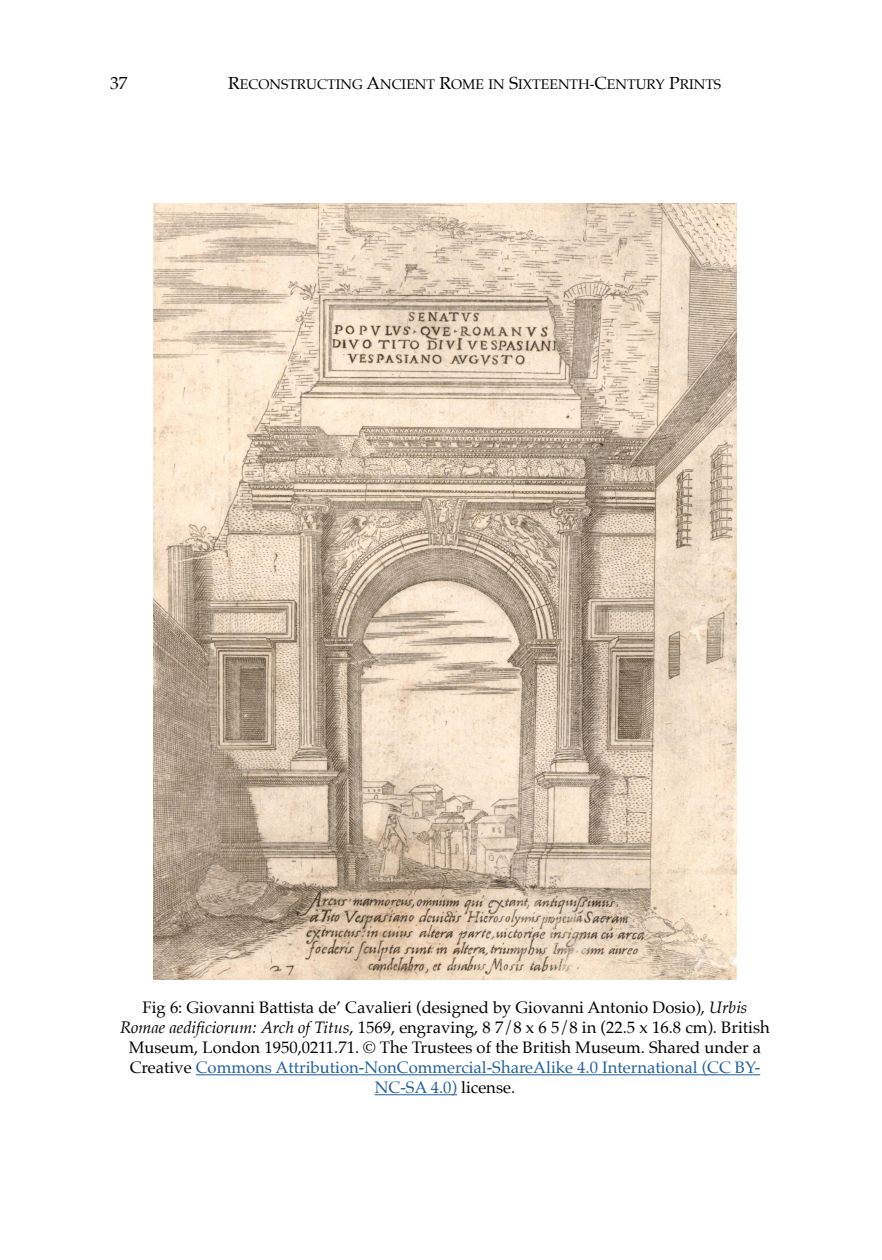
<style>
.page{position:relative;width:882px;height:1260px;background:#fff}
.page>*{position:absolute;margin:0;border:0;box-sizing:border-box;transform-origin:0 0}
.t1{font:17.5px "Palatino";color:#000}
.t2{font:16.62px/19.9px "Palatino";color:#000;text-align:center}
.t3{font:14px "Palatino";color:#000}
.s1{font-size:17.5px}
.s2{font-style:italic}
.s3{color:#215e9e}
</style>
<div class="page">
<img style="left:154px;top:204px;width:582px;height:775px">
<hr style="left:196px;top:1074px;width:564px;height:1px;background:#215e9e">
<hr style="left:375px;top:1094px;width:82px;height:1px;background:#215e9e">
<p class="t1" style="left:110px;top:69px;width:19px">37</p>
<p class="t3" style="left:228px;top:73px;width:495px"><span class="s1">R</span>ECONSTRUCTING <span class="s1">A</span>NCIENT <span class="s1">R</span>OME IN <span class="s1">S</span>IXTEENTH-<span class="s1">C</span>ENTURY <span class="s1">P</span>RINTS</p>
<p class="t2" style="left:120px;top:998px;width:651px">Fig 6: Giovanni Battista de’ Cavalieri (designed by Giovanni Antonio Dosio), <span class="s2">Urbis Romae aedificiorum: Arch of Titus</span>, 1569, engraving, 8 7/8 x 6 5/8 in (22.5 x 16.8 cm). British Museum, London 1950,0211.71. © The Trustees of the British Museum. Shared under a Creative <span class="s3">Commons Attribution-NonCommercial-ShareAlike 4.0 International (CC BY-NC-SA 4.0)</span> license.</p>
</div>
